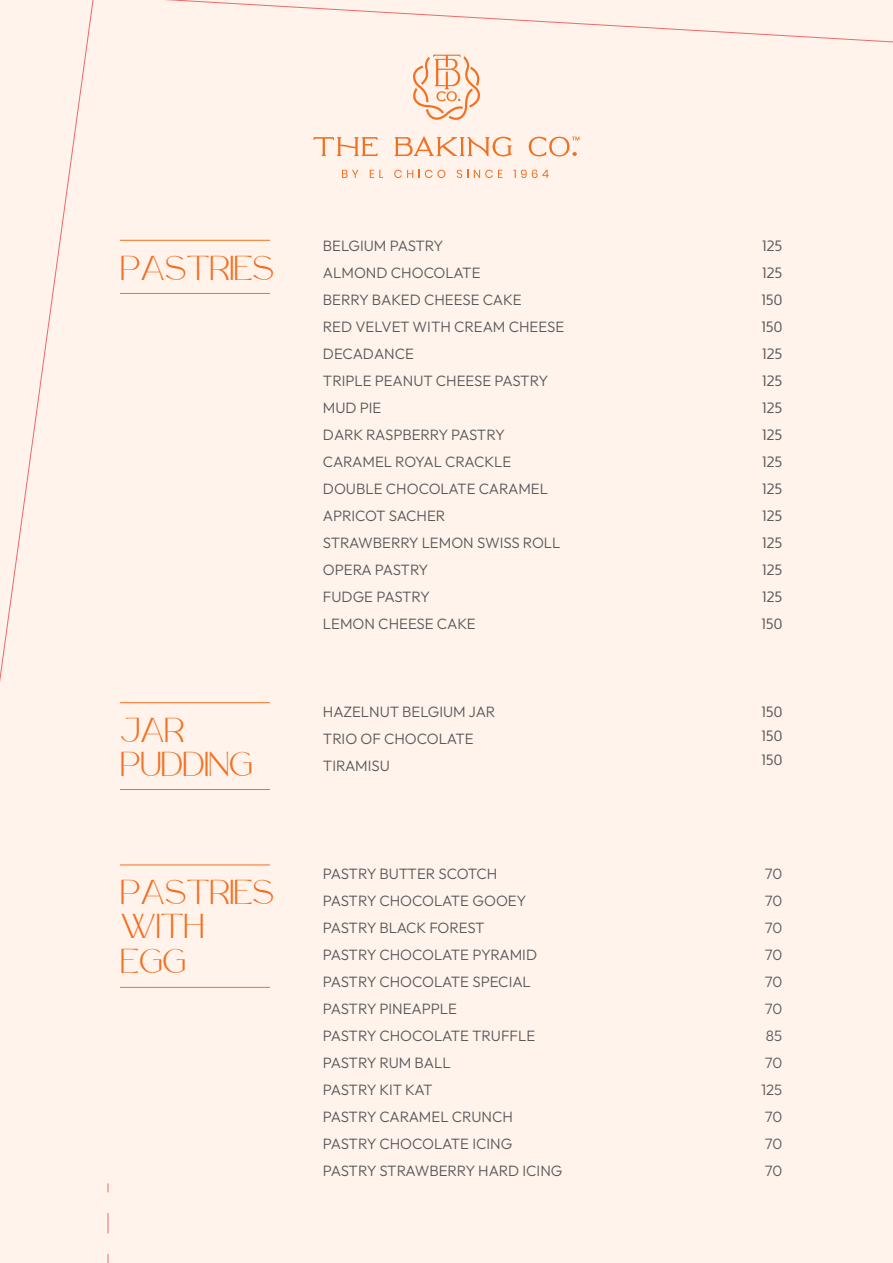
<style>
.page{position:relative;width:893px;height:1263px;background:#fff3eb}
.page>*{position:absolute;margin:0;border:0;box-sizing:border-box;transform-origin:0 0}
.t1{font:36px/34.2px "Rollgates Luxury";letter-spacing:-.04em;color:#f37021}
.t2{font:300 15px/27px "Outfit";letter-spacing:-.01em;color:#58595b}
.t3{font:300 15px/27px "Egon Sans";color:#58595b;text-align:justify}
</style>
<div class="page">
<svg style="left:108px;top:1213px;width:1px;height:21px"></svg>
<hr style="left:120px;top:293px;width:150px;height:1px;background:#f37021">
<hr style="left:120px;top:240px;width:150px;height:1px;background:#f37021">
<svg style="left:165px;top:0;width:728px;height:55px"></svg>
<svg style="left:0;top:0;width:94px;height:682px"></svg>
<hr style="left:120px;top:789px;width:150px;height:1px;background:#f37021">
<hr style="left:120px;top:702px;width:150px;height:1px;background:#f37021">
<hr style="left:120px;top:987px;width:150px;height:1px;background:#f37021">
<hr style="left:120px;top:864px;width:150px;height:1px;background:#f37021">
<svg style="left:413px;top:55px;width:67px;height:65px"></svg>
<svg style="left:313px;top:137px;width:65px;height:19px"></svg>
<svg style="left:395px;top:136px;width:117px;height:20px"></svg>
<svg style="left:342px;top:170px;width:16px;height:8px"></svg>
<svg style="left:370px;top:170px;width:13px;height:8px"></svg>
<svg style="left:394px;top:170px;width:19px;height:8px"></svg>
<svg style="left:419px;top:170px;width:26px;height:8px"></svg>
<svg style="left:457px;top:170px;width:11px;height:8px"></svg>
<svg style="left:474px;top:170px;width:28px;height:8px"></svg>
<svg style="left:513px;top:170px;width:36px;height:8px"></svg>
<svg style="left:529px;top:137px;width:50px;height:19px"></svg>
<h1 class="t1" style="left:120px;top:253px;width:156px">PASTRIES</h1>
<h1 class="t1" style="left:120px;top:715px;width:135px">JAR<br>PUDDING</h1>
<h1 class="t1" style="left:120px;top:877px;width:156px">PASTRIES<br>WITH<br>EGG</h1>
<p class="t2" style="left:323px;top:232px;width:243px">BELGIUM PASTRY<br>ALMOND CHOCOLATE<br>BERRY BAKED CHEESE CAKE<br>RED VELVET WITH CREAM CHEESE<br>DECADANCE<br>TRIPLE PEANUT CHEESE PASTRY<br>MUD PIE<br>DARK RASPBERRY PASTRY<br>CARAMEL ROYAL CRACKLE<br>DOUBLE CHOCOLATE CARAMEL<br>APRICOT SACHER<br>STRAWBERRY LEMON SWISS ROLL<br>OPERA PASTRY<br>FUDGE PASTRY<br>LEMON CHEESE CAKE</p>
<p class="t3" style="left:762px;top:233px;width:22px">125<br>125<br>150<br>150<br>125<br>125<br>125<br>125<br>125<br>125<br>125<br>125<br>125<br>125<br>150</p>
<p class="t2" style="left:323px;top:698px;width:174px">HAZELNUT BELGIUM JAR<br>TRIO OF CHOCOLATE<br>TIRAMISU</p>
<p class="t3" style="left:762px;top:700px;width:22px;line-height:24px">150<br>150<br>150</p>
<p class="t2" style="left:323px;top:860px;width:241px">PASTRY BUTTER SCOTCH<br>PASTRY CHOCOLATE GOOEY<br>PASTRY BLACK FOREST<br>PASTRY CHOCOLATE PYRAMID<br>PASTRY CHOCOLATE SPECIAL<br>PASTRY PINEAPPLE<br>PASTRY CHOCOLATE TRUFFLE<br>PASTRY RUM BALL<br>PASTRY KIT KAT<br>PASTRY CARAMEL CRUNCH<br>PASTRY CHOCOLATE ICING<br>PASTRY STRAWBERRY HARD ICING</p>
<p class="t2" style="left:761px;top:860px;width:23px;text-align:center">70<br>70<br>70<br>70<br>70<br>70<br>85<br>70<br>125<br>70<br>70<br>70</p>
</div>
